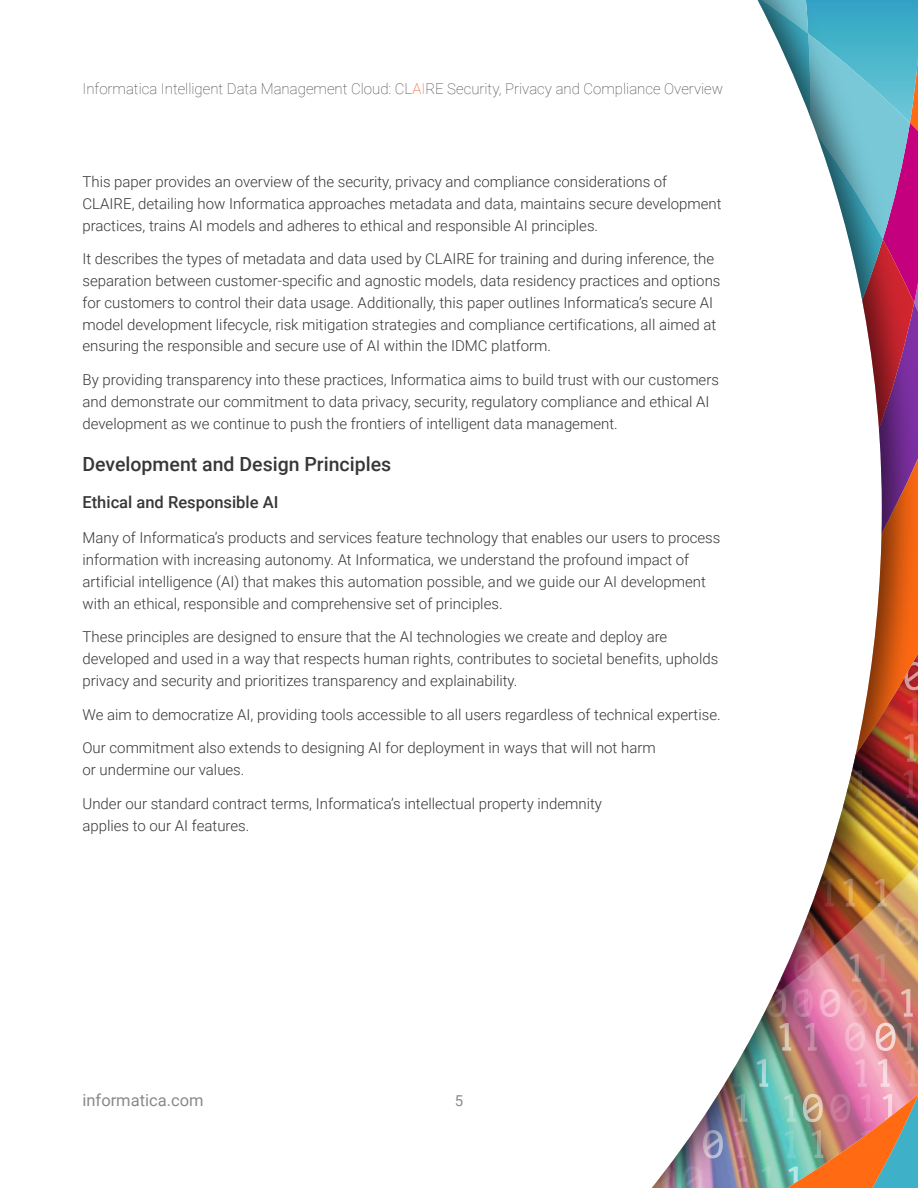
<style>
.page{position:relative;width:918px;height:1188px;background:#fff}
.page>*{position:absolute;margin:0;border:0;box-sizing:border-box;transform-origin:0 0}
.t1{font:500 19.5px "Roboto";color:#373737}
.t2{font:500 16.5px "Roboto";color:#373737}
.t3{font:16.5px "Roboto";color:#878a8c}
.t4{font:300 15px/21.8px "Roboto";color:#373737}
.t5{font:100 15px "Roboto";color:#373737}
.t6{font:15px "Roboto";color:#878a8c}
.s1{color:#f94616}
</style>
<div class="page">
<img style="left:879px;top:0;width:39px;height:1188px">
<img style="left:651px;top:0;width:228px;height:1188px">
<p class="t5" style="left:82px;top:78px;width:642px">Informatica Intelligent Data Management Cloud: CL<span class="s1">AI</span>RE Security, Privacy and Compliance Overview</p>
<p class="t4" style="left:82px;top:170px;width:641px">This paper provides an overview of the security, privacy and compliance considerations of<br>CLAIRE, detailing how Informatica approaches metadata and data, maintains secure development practices, trains AI models and adheres to ethical and responsible AI principles.</p>
<p class="t4" style="left:82px;top:248px;width:640px">It describes the types of metadata and data used by CLAIRE for training and during inference, the separation between customer-specific and agnostic models, data residency practices and options for customers to control their data usage. Additionally, this paper outlines Informatica’s secure AI model development lifecycle, risk mitigation strategies and compliance certifications, all aimed at ensuring the responsible and secure use of AI within the IDMC platform.</p>
<p class="t4" style="left:82px;top:368px;width:638px">By providing transparency into these practices, Informatica aims to build trust with our customers and demonstrate our commitment to data privacy, security, regulatory compliance and ethical AI development as we continue to push the frontiers of intelligent data management.</p>
<h1 class="t1" style="left:82px;top:450px;width:310px">Development and Design Principles</h1>
<p class="t2" style="left:82px;top:491px;width:197px">Ethical and Responsible AI</p>
<p class="t4" style="left:82px;top:527px;width:640px">Many of Informatica’s products and services feature technology that enables our users to process information with increasing autonomy. At Informatica, we understand the profound impact of artificial intelligence (AI) that makes this automation possible, and we guide our AI development with an ethical, responsible and comprehensive set of principles.</p>
<p class="t4" style="left:82px;top:626px;width:637px">These principles are designed to ensure that the AI technologies we create and deploy are developed and used in a way that respects human rights, contributes to societal benefits, upholds privacy and security and prioritizes transparency and explainability.</p>
<p class="t4" style="left:82px;top:703px;width:640px">We aim to democratize AI, providing tools accessible to all users regardless of technical expertise.</p>
<p class="t4" style="left:82px;top:737px;width:575px">Our commitment also extends to designing AI for deployment in ways that will not harm or undermine our values.</p>
<p class="t4" style="left:82px;top:792px;width:521px">Under our standard contract terms, Informatica’s intellectual property indemnity applies to our AI features.</p>
<p class="t3" style="left:82px;top:1088px;width:123px">informatica.com</p>
<p class="t6" style="left:455px;top:1090px;width:10px">5</p>
</div>
